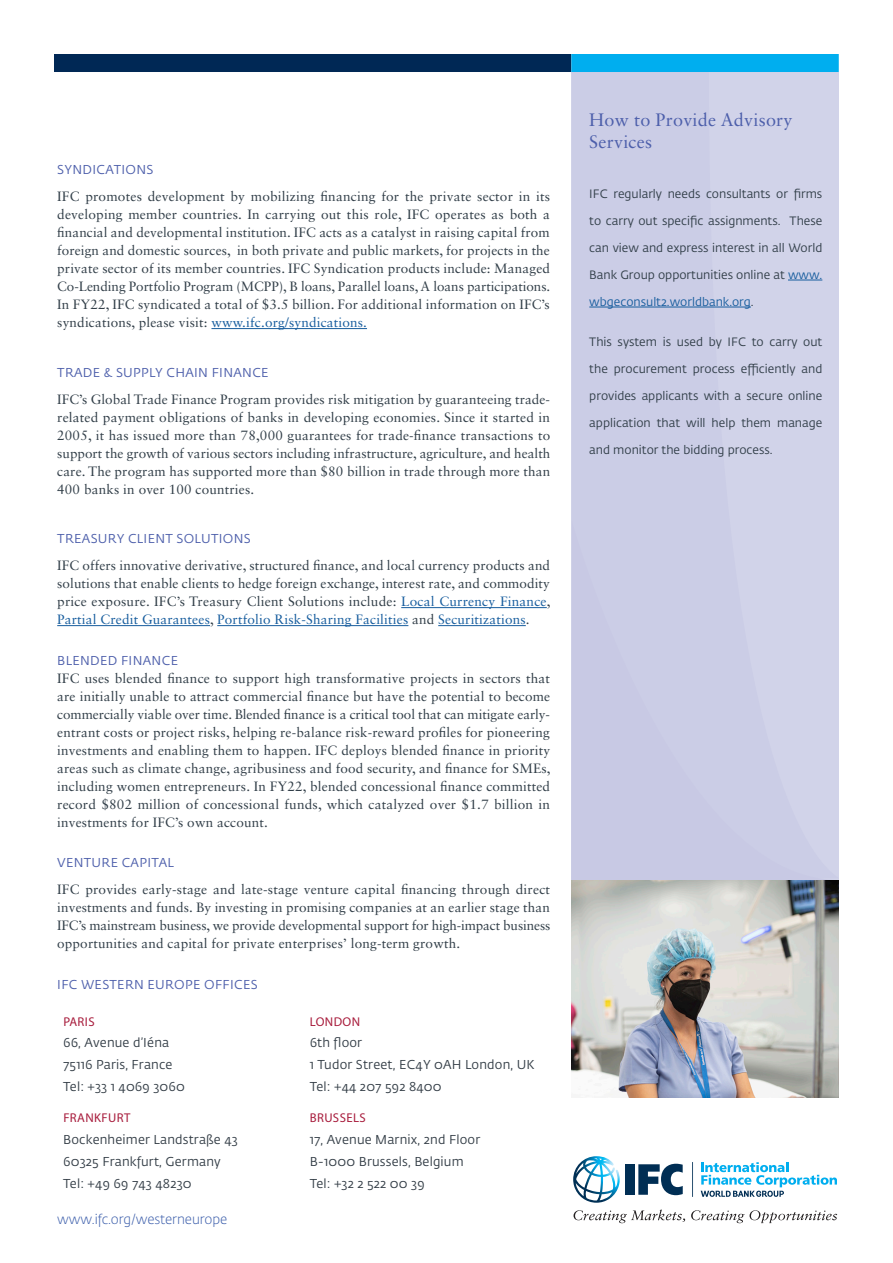
<style>
.page{position:relative;width:893px;height:1263px;background:#fff}
.page>*{position:absolute;margin:0;border:0;box-sizing:border-box;transform-origin:0 0}
.Body_Subheads{font:18px/22.5px "Sabon LT Std";letter-spacing:.015em;color:#4d5fab}
.Body{font:13.5px/18px "Sabon LT Std";letter-spacing:.015em;color:#313e48;text-align:justify}
.Body_Subheads-2{font:13.5px/18px "Sabon LT Std";letter-spacing:.015em;color:#313e48;text-align:justify}
._4_-_ContactInfo_Bod{font:300 13.5px "Fedra Sans Std";letter-spacing:-.01em;color:#3e60ac}
.Body-2{font:12.75px "Fedra Sans Std";letter-spacing:.015em;color:#343e47}
.Body_Subheads-3{font:12.75px "Fedra Sans Std";letter-spacing:.025em;color:#4d5fab}
.Body-3{font:12.75px "Myriad Pro";letter-spacing:.03em;color:#a81d3d}
.Body-4{font:12.75px "Fedra Sans Std";letter-spacing:.025em;color:#4d5fab}
.t1{font:12px "Fedra Sans Std";color:#313e48}
.t2{font:12px "Fedra Sans Std";color:#175d9e}
.s1{color:#175d9e}
.s2{color:#313e48}
</style>
<div class="page">
<div style="left:572px;top:72px;width:267px;height:449px;background:#cbcde6"></div>
<div style="left:571px;top:521px;width:268px;height:360px;background:#cbcde6"></div>
<div style="left:54px;top:54px;width:517px;height:18px;background:#002855"></div>
<div style="left:571px;top:54px;width:268px;height:18px;background:#00aeef"></div>
<img style="left:571px;top:881px;width:268px;height:217px">
<div style="left:626px;top:1164px;width:9px;height:31px;background:#002e54"></div>
<svg style="left:573px;top:1156px;width:47px;height:47px"></svg>
<svg style="left:638px;top:1164px;width:45px;height:31px"></svg>
<hr style="left:692px;top:1162px;width:1px;height:35px;background:#002e54">
<svg style="left:701px;top:1162px;width:136px;height:35px"></svg>
<svg style="left:573px;top:1209px;width:264px;height:14px"></svg>
<hr style="left:211px;top:328px;width:156px;height:1px;background:#175d9e">
<hr style="left:401px;top:607px;width:146px;height:1px;background:#175d9e">
<hr style="left:57px;top:625px;width:153px;height:1px;background:#175d9e">
<hr style="left:217px;top:625px;width:191px;height:1px;background:#175d9e">
<hr style="left:438px;top:625px;width:88px;height:1px;background:#175d9e">
<hr style="left:788px;top:280px;width:34px;height:1px;background:#175d9e">
<hr style="left:589px;top:307px;width:162px;height:1px;background:#175d9e">
<p class="Body_Subheads-3" style="left:57px;top:162px;width:98px">SYNDICATIONS</p>
<p class="Body" style="left:57px;top:187px;width:495px">IFC promotes development by mobilizing financing for the private sector in its developing member countries. In carrying out this role, IFC operates as both a financial and developmental institution. IFC acts as a catalyst in raising capital from foreign and domestic sources, in both private and public markets, for projects in the private sector of its member countries. IFC Syndication products include: Managed Co-Lending Portfolio Program (MCPP), B loans, Parallel loans, A loans participations.<br>In FY22, IFC syndicated a total of $3.5 billion. For additional information on IFC’s syndications, please visit: <span class="s1">www.ifc.org/syndications.</span></p>
<p class="Body_Subheads-3" style="left:57px;top:365px;width:213px">TRADE &amp; SUPPLY CHAIN FINANCE</p>
<p class="Body" style="left:57px;top:390px;width:495px">IFC’s Global Trade Finance Program provides risk mitigation by guaranteeing trade&shy;related payment obligations of banks in developing economies. Since it started in 2005, it has issued more than 78,000 guarantees for trade-finance transactions to support the growth of various sectors including infrastructure, agriculture, and health care. The program has supported more than $80 billion in trade through more than 400 banks in over 100 countries.</p>
<p class="Body_Subheads-3" style="left:57px;top:531px;width:195px">TREASURY CLIENT SOLUTIONS</p>
<p class="Body_Subheads-2" style="left:57px;top:556px;width:495px">IFC offers innovative derivative, structured finance, and local currency products and solutions that enable clients to hedge foreign exchange, interest rate, and commodity price exposure. IFC’s Treasury Client Solutions include: <span class="s1">Local Currency Finance</span>, <span class="s1">Partial Credit Guarantees</span>, <span class="s1">Portfolio Risk-Sharing Facilities</span> and <span class="s1">Securitizations</span>.</p>
<p class="Body_Subheads-3" style="left:57px;top:653px;width:122px">BLENDED FINANCE</p>
<p class="Body" style="left:57px;top:669px;width:495px">IFC uses blended finance to support high transformative projects in sectors that are initially unable to attract commercial finance but have the potential to become commercially viable over time. Blended finance is a critical tool that can mitigate early&shy;entrant costs or project risks, helping re-balance risk-reward profiles for pioneering investments and enabling them to happen. IFC deploys blended finance in priority areas such as climate change, agribusiness and food security, and finance for SMEs, including women entrepreneurs. In FY22, blended concessional finance committed record $802 million of concessional funds, which catalyzed over $1.7 billion in investments for IFC’s own account.</p>
<p class="Body_Subheads-3" style="left:57px;top:855px;width:118px">VENTURE CAPITAL</p>
<p class="Body" style="left:57px;top:880px;width:495px">IFC provides early-stage and late-stage venture capital financing through direct investments and funds. By investing in promising companies at an earlier stage than IFC’s mainstream business, we provide developmental support for high-impact business opportunities and capital for private enterprises’ long-term growth.</p>
<p class="Body-4" style="left:57px;top:977px;width:202px">IFC WESTERN EUROPE OFFICES</p>
<p class="Body-3" style="left:63px;top:1013px;width:33px">PARIS</p>
<p class="Body-3" style="left:310px;top:1013px;width:52px">LONDON</p>
<p class="Body-2" style="left:63px;top:1035px;width:108px">66, Avenue d’Iéna</p>
<p class="Body-2" style="left:310px;top:1035px;width:54px">6th floor</p>
<p class="Body-2" style="left:63px;top:1057px;width:111px">75116 Paris, France</p>
<p class="Body-2" style="left:310px;top:1057px;width:226px">1 Tudor Street, EC4Y 0AH London, UK</p>
<p class="Body-2" style="left:63px;top:1079px;width:123px">Tel: +33 1 4069 3060</p>
<p class="Body-2" style="left:310px;top:1079px;width:133px">Tel: +44 207 592 8400</p>
<p class="Body-3" style="left:63px;top:1109px;width:69px">FRANKFURT</p>
<p class="Body-3" style="left:310px;top:1109px;width:57px">BRUSSELS</p>
<p class="Body-2" style="left:63px;top:1131px;width:176px">Bockenheimer Landstraße 43</p>
<p class="Body-2" style="left:310px;top:1131px;width:172px">17, Avenue Marnix, 2nd Floor</p>
<p class="Body-2" style="left:63px;top:1153px;width:159px">60325 Frankfurt, Germany</p>
<p class="Body-2" style="left:310px;top:1153px;width:156px">B-1000 Brussels, Belgium</p>
<p class="Body-2" style="left:63px;top:1175px;width:130px">Tel: +49 69 743 48230</p>
<p class="Body-2" style="left:310px;top:1175px;width:117px">Tel: +32 2 522 00 39</p>
<p class="_4_-_ContactInfo_Bod" style="left:57px;top:1211px;width:171px">www.ifc.org/westerneurope</p>
<p class="Body_Subheads" style="left:589px;top:108px;width:205px">How to Provide Advisory<br>Services</p>
<p class="t1" style="left:589px;top:186px;width:235px">IFC regularly needs consultants or firms</p>
<p class="t1" style="left:589px;top:213px;width:235px">to carry out specific assignments. These</p>
<p class="t1" style="left:589px;top:240px;width:235px">can view and express interest in all World</p>
<p class="t1" style="left:589px;top:267px;width:235px">Bank Group opportunities online at <span class="s1">www.</span></p>
<p class="t2" style="left:589px;top:294px;width:166px">wbgeconsult2.worldbank.org<span class="s2">.</span></p>
<p class="t1" style="left:589px;top:335px;width:235px">This system is used by IFC to carry out</p>
<p class="t1" style="left:589px;top:362px;width:235px">the procurement process efficiently and</p>
<p class="t1" style="left:589px;top:389px;width:235px">provides applicants with a secure online</p>
<p class="t1" style="left:589px;top:416px;width:235px">application that will help them manage</p>
<p class="t1" style="left:589px;top:443px;width:185px">and monitor the bidding process.</p>
</div>
